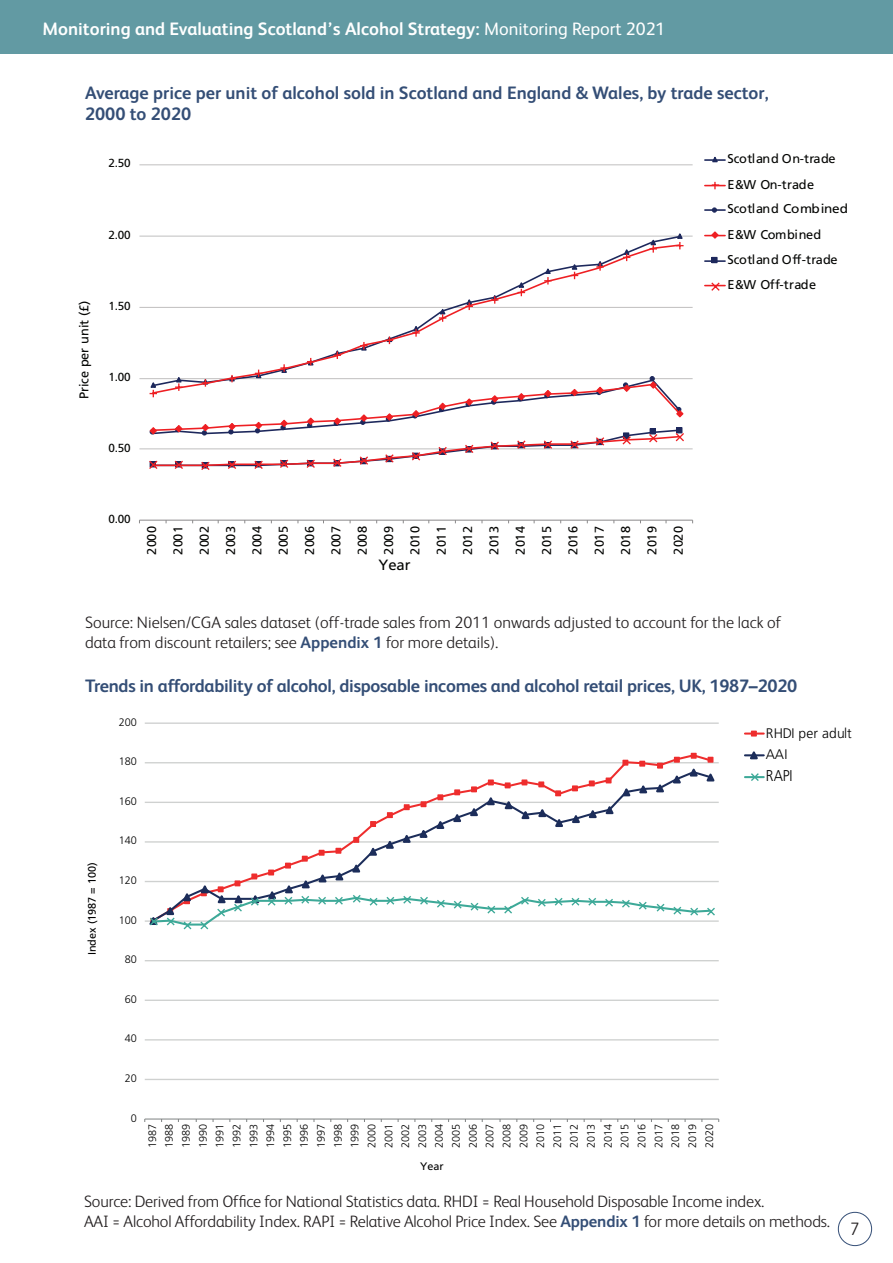
<style>
.page{position:relative;width:893px;height:1263px;background:#fff}
.page>*{position:absolute;margin:0;border:0;box-sizing:border-box;transform-origin:0 0}
.Chart_heading{font:700 18px/21px "FS Albert";letter-spacing:-.015em;color:#344e76}
.t1{font:700 18px "FS Albert";color:#fff}
.t2{font:300 18px "FS Albert";color:#231f20}
.source_text{font:300 16.5px/19.5px "FS Albert";letter-spacing:-.01em;color:#231f20}
.t3{font:300 15.6px "Frutiger LT Std";color:#000001;scale:.89 1}
.t4{font:14.85px "Frutiger";color:#040503}
.t5{font:300 13.8px/21.8px "Frutiger LT Std";color:#000001}
.t6{font:12.75px/25px "Frutiger";color:#040503}
.t7{font:12.75px/26.4px "Frutiger";letter-spacing:.025em;color:#040503;text-align:justify}
.t8{font:11.7px "Frutiger";letter-spacing:-.01em;color:#040503}
.t9{font:300 10.95px "Frutiger LT Std";letter-spacing:-.01em;color:#000001}
.t10{font:10.95px "Frutiger LT Std";color:#000001}
.s1{font-weight:400}
.s2{font-weight:700;color:#344e76}
</style>
<div class="page">
<div style="left:0;top:0;width:893px;height:53px;background:#629aa3"></div>
<div style="left:838px;top:1212px;width:34px;height:34px;border:1px solid #344e76;border-radius:50%"></div>
<hr style="left:139px;top:449px;width:554px;height:1px;background:#c0bfbf">
<hr style="left:139px;top:378px;width:554px;height:1px;background:#c0bfbf">
<hr style="left:139px;top:307px;width:554px;height:1px;background:#c0bfbf">
<hr style="left:139px;top:236px;width:554px;height:1px;background:#c0bfbf">
<hr style="left:139px;top:165px;width:554px;height:1px;background:#c0bfbf">
<hr style="left:139px;top:520px;width:554px;height:1px;background:#8a898a">
<svg style="left:148px;top:233px;width:537px;height:237px"></svg>
<hr style="left:705px;top:159px;width:20px;height:2px;background:#1d285c">
<svg style="left:711px;top:156px;width:8px;height:7px"></svg>
<svg style="left:705px;top:182px;width:20px;height:7px"></svg>
<hr style="left:705px;top:209px;width:20px;height:2px;background:#1d285c">
<svg style="left:705px;top:231px;width:20px;height:8px"></svg>
<hr style="left:705px;top:260px;width:20px;height:2px;background:#1d285c">
<svg style="left:711px;top:257px;width:6px;height:6px"></svg>
<svg style="left:705px;top:282px;width:20px;height:9px"></svg>
<hr style="left:145px;top:1079px;width:574px;height:1px;background:#cfd1d0">
<hr style="left:145px;top:1039px;width:574px;height:1px;background:#cfd1d0">
<hr style="left:145px;top:999px;width:574px;height:2px;background:#cfd1d0">
<hr style="left:145px;top:960px;width:574px;height:1px;background:#cfd1d0">
<hr style="left:145px;top:920px;width:574px;height:2px;background:#cfd1d0">
<hr style="left:145px;top:881px;width:574px;height:1px;background:#cfd1d0">
<hr style="left:145px;top:841px;width:574px;height:2px;background:#cfd1d0">
<hr style="left:145px;top:802px;width:574px;height:1px;background:#cfd1d0">
<hr style="left:145px;top:762px;width:574px;height:1px;background:#cfd1d0">
<hr style="left:145px;top:722px;width:574px;height:2px;background:#cfd1d0">
<hr style="left:145px;top:1119px;width:574px;height:1px;background:#7e8182">
<svg style="left:147px;top:753px;width:570px;height:177px"></svg>
<hr style="left:745px;top:732px;width:19px;height:3px;background:#ee2d2d">
<svg style="left:751px;top:731px;width:6px;height:5px"></svg>
<svg style="left:745px;top:751px;width:19px;height:9px"></svg>
<svg style="left:745px;top:773px;width:19px;height:8px"></svg>
<p class="t1" style="left:43px;top:17px;width:624px">Monitoring and Evaluating Scotland’s Alcohol Strategy: <span class="s1">Monitoring Report 2021</span></p>
<p class="Chart_heading" style="left:85px;top:82px;width:685px">Average price per unit of alcohol sold in Scotland and England &amp; Wales, by trade sector,<br>2000 to 2020</p>
<p class="t8" style="left:108px;top:157px;width:24px">2.50</p>
<p class="t8" style="left:108px;top:228px;width:24px">2.00</p>
<p class="t6" style="left:71px;top:399px;width:100px;rotate:-90deg">Price per unit (£)</p>
<p class="t8" style="left:108px;top:299px;width:24px">1.50</p>
<p class="t8" style="left:108px;top:370px;width:24px">1.00</p>
<p class="t8" style="left:108px;top:441px;width:24px">0.50</p>
<p class="t8" style="left:108px;top:512px;width:24px">0.00</p>
<p class="t7" style="left:139px;top:555px;width:30px;rotate:-90deg">2000<br>2001<br>2002<br>2003<br>2004<br>2005<br>2006<br>2007<br>2008<br>2009<br>2010<br>2011<br>2012<br>2013<br>2014<br>2015<br>2016<br>2017<br>2018<br>2019<br>2020</p>
<p class="t4" style="left:378px;top:556px;width:34px">Year</p>
<p class="t6" style="left:727px;top:146px;width:122px">Scotland On-trade<br>E&amp;W On-trade<br>Scotland Combined<br>E&amp;W Combined<br>Scotland Off-trade<br>E&amp;W Off-trade</p>
<p class="source_text" style="left:85px;top:612px;width:698px">Source: Nielsen/CGA sales dataset (off-trade sales from 2011 onwards adjusted to account for the lack of data from discount retailers; see <span class="s2">Appendix 1</span> for more details).</p>
<p class="Chart_heading" style="left:85px;top:675px;width:714px">Trends in affordability of alcohol, disposable incomes and alcohol retail prices, UK, 1987–2020</p>
<p class="t10" style="left:86px;top:955px;width:95px;rotate:-90deg">Index (1987 = 100)</p>
<p class="t9" style="left:119px;top:716px;width:19px">200</p>
<p class="t9" style="left:119px;top:755px;width:19px">180</p>
<p class="t9" style="left:119px;top:795px;width:19px">160</p>
<p class="t9" style="left:119px;top:834px;width:19px">140</p>
<p class="t9" style="left:119px;top:874px;width:19px">120</p>
<p class="t9" style="left:119px;top:914px;width:19px">100</p>
<p class="t9" style="left:125px;top:953px;width:13px">80</p>
<p class="t9" style="left:125px;top:993px;width:13px">60</p>
<p class="t9" style="left:125px;top:1032px;width:13px">40</p>
<p class="t9" style="left:125px;top:1072px;width:13px">20</p>
<p class="t9" style="left:131px;top:1111px;width:8px">0</p>
<p class="t9" style="left:146px;top:1148px;width:25px;rotate:-90deg">1987</p>
<p class="t9" style="left:163px;top:1148px;width:25px;rotate:-90deg">1988</p>
<p class="t9" style="left:180px;top:1148px;width:25px;rotate:-90deg">1989</p>
<p class="t9" style="left:197px;top:1148px;width:25px;rotate:-90deg">1990</p>
<p class="t9" style="left:214px;top:1148px;width:25px;rotate:-90deg">1991</p>
<p class="t9" style="left:230px;top:1148px;width:25px;rotate:-90deg">1992</p>
<p class="t9" style="left:247px;top:1148px;width:25px;rotate:-90deg">1993</p>
<p class="t9" style="left:264px;top:1148px;width:25px;rotate:-90deg">1994</p>
<p class="t9" style="left:281px;top:1148px;width:25px;rotate:-90deg">1995</p>
<p class="t9" style="left:298px;top:1148px;width:25px;rotate:-90deg">1996</p>
<p class="t9" style="left:315px;top:1148px;width:25px;rotate:-90deg">1997</p>
<p class="t9" style="left:332px;top:1148px;width:25px;rotate:-90deg">1998</p>
<p class="t9" style="left:349px;top:1148px;width:25px;rotate:-90deg">1999</p>
<p class="t9" style="left:365px;top:1148px;width:25px;rotate:-90deg">2000</p>
<p class="t9" style="left:382px;top:1148px;width:25px;rotate:-90deg">2001</p>
<p class="t9" style="left:399px;top:1148px;width:25px;rotate:-90deg">2002</p>
<p class="t9" style="left:416px;top:1148px;width:25px;rotate:-90deg">2003</p>
<p class="t9" style="left:433px;top:1148px;width:25px;rotate:-90deg">2004</p>
<p class="t10" style="left:420px;top:1160px;width:25px">Year</p>
<p class="t9" style="left:450px;top:1148px;width:25px;rotate:-90deg">2005</p>
<p class="t9" style="left:467px;top:1148px;width:25px;rotate:-90deg">2006</p>
<p class="t9" style="left:484px;top:1148px;width:25px;rotate:-90deg">2007</p>
<p class="t9" style="left:500px;top:1148px;width:25px;rotate:-90deg">2008</p>
<p class="t9" style="left:517px;top:1148px;width:25px;rotate:-90deg">2009</p>
<p class="t9" style="left:534px;top:1148px;width:25px;rotate:-90deg">2010</p>
<p class="t9" style="left:551px;top:1148px;width:25px;rotate:-90deg">2011</p>
<p class="t9" style="left:568px;top:1148px;width:25px;rotate:-90deg">2012</p>
<p class="t9" style="left:585px;top:1148px;width:25px;rotate:-90deg">2013</p>
<p class="t9" style="left:602px;top:1148px;width:25px;rotate:-90deg">2014</p>
<p class="t9" style="left:619px;top:1148px;width:25px;rotate:-90deg">2015</p>
<p class="t9" style="left:635px;top:1148px;width:25px;rotate:-90deg">2016</p>
<p class="t9" style="left:652px;top:1148px;width:25px;rotate:-90deg">2017</p>
<p class="t9" style="left:669px;top:1148px;width:25px;rotate:-90deg">2018</p>
<p class="t9" style="left:686px;top:1148px;width:25px;rotate:-90deg">2019</p>
<p class="t9" style="left:703px;top:1148px;width:25px;rotate:-90deg">2020</p>
<p class="t5" style="left:766px;top:722px;width:87px">RHDI per adult<br>AAI</p>
<p class="t3" style="left:766px;top:767px;width:32px">RAPI</p>
<p class="source_text" style="left:84px;top:1191px;width:747px">Source: Derived from Office for National Statistics data. RHDI = Real Household Disposable Income index.<br>AAI = Alcohol Affordability Index. RAPI = Relative Alcohol Price Index. See <span class="s2">Appendix 1</span> for more details on methods.</p>
<p class="t2" style="left:850px;top:1217px;width:11px">7</p>
</div>
